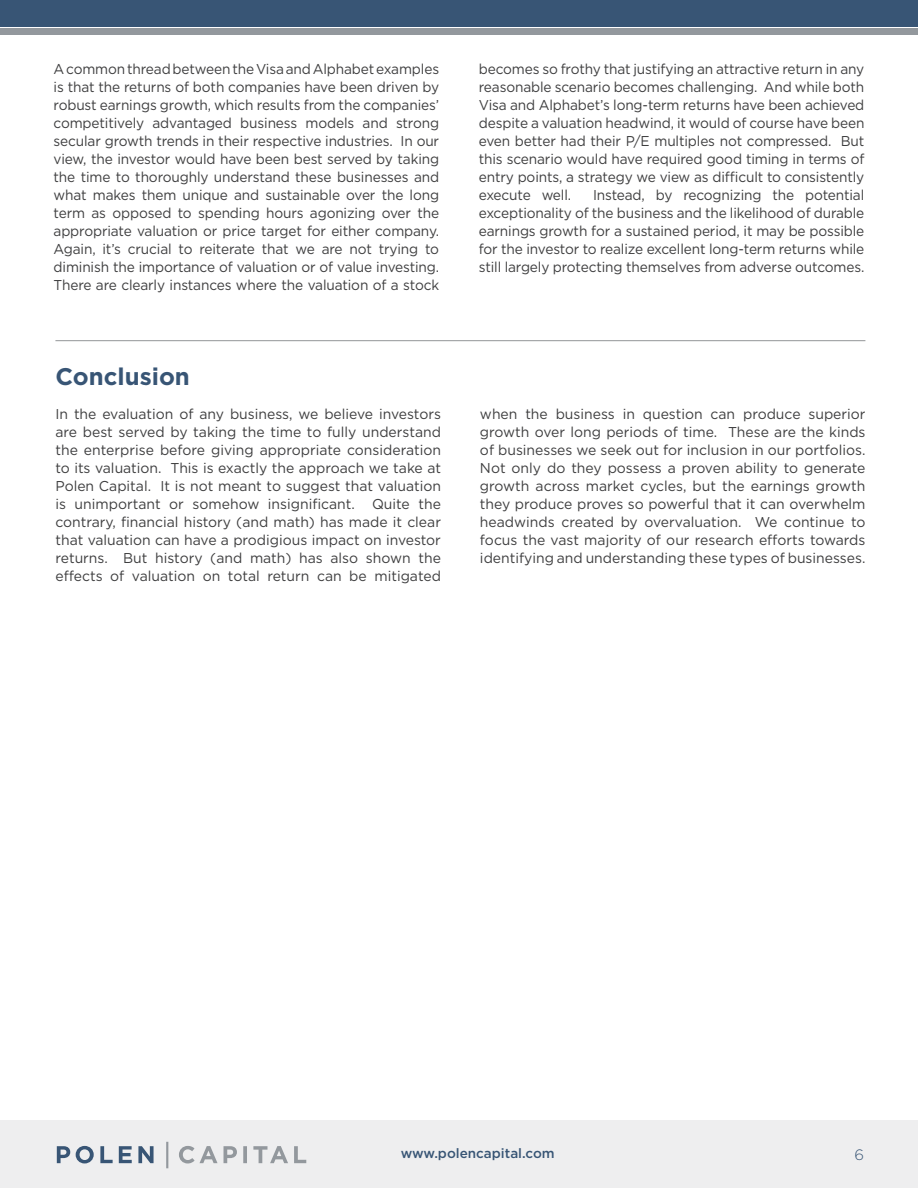
<style>
.page{position:relative;width:918px;height:1188px;background:#fff}
.page>*{position:absolute;margin:0;border:0;box-sizing:border-box;transform-origin:0 0}
.t1{font:700 24px "Gotham";color:#385575}
.t2{font:300 15px "Gotham";color:#385575}
.t3{font:14.25px/18px "Gotham";letter-spacing:-.01em;color:#3e3e3f;text-align:justify;scale:.96 1}
.t4{font:14.25px/18px "Gotham";letter-spacing:-.01em;color:#3e3e3f;text-align:justify}
.t5{font:500 13.5px "Gotham";color:#385575}
</style>
<div class="page">
<div style="left:0;top:1120px;width:918px;height:68px;background:#eeeeef"></div>
<svg style="left:57px;top:1146px;width:13px;height:17px"></svg>
<svg style="left:76px;top:1146px;width:18px;height:17px"></svg>
<svg style="left:100px;top:1146px;width:13px;height:17px"></svg>
<svg style="left:119px;top:1146px;width:13px;height:17px"></svg>
<svg style="left:138px;top:1146px;width:16px;height:17px"></svg>
<svg style="left:166px;top:1142px;width:2px;height:26px"></svg>
<svg style="left:179px;top:1146px;width:39px;height:17px"></svg>
<svg style="left:224px;top:1146px;width:13px;height:17px"></svg>
<svg style="left:243px;top:1146px;width:4px;height:17px"></svg>
<svg style="left:253px;top:1146px;width:35px;height:17px"></svg>
<svg style="left:294px;top:1146px;width:12px;height:17px"></svg>
<div style="left:0;top:0;width:918px;height:27px;background:#385575"></div>
<div style="left:0;top:28px;width:918px;height:7px;background:#93989d"></div>
<hr style="left:55px;top:340px;width:810px;height:1px;background:#939598">
<p class="t3" style="left:54px;top:60px;width:403px">A common thread between the Visa and Alphabet examples is that the returns of both companies have been driven by robust earnings growth, which results from the companies’ competitively advantaged business models and strong secular growth trends in their respective industries. In our view, the investor would have been best served by taking the time to thoroughly understand these businesses and what makes them unique and sustainable over the long term as opposed to spending hours agonizing over the appropriate valuation or price target for either company.<br>Again, it’s crucial to reiterate that we are not trying to diminish the importance of valuation or of value investing.<br>There are clearly instances where the valuation of a stock</p>
<p class="t3" style="left:479px;top:60px;width:403px">becomes so frothy that justifying an attractive return in any reasonable scenario becomes challenging. And while both Visa and Alphabet’s long-term returns have been achieved despite a valuation headwind, it would of course have been even better had their P/E multiples not compressed. But this scenario would have required good timing in terms of entry points, a strategy we view as difficult to consistently execute well.</p>
<p class="t3" style="left:479px;top:186px;width:403px;text-indent:114px">Instead, by recognizing the potential exceptionality of the business and the likelihood of durable earnings growth for a sustained period, it may be possible for the investor to realize excellent long-term returns while still largely protecting themselves from adverse outcomes.</p>
<p class="t1" style="left:55px;top:360px;width:136px">Conclusion</p>
<p class="t4" style="left:55px;top:405px;width:387px">In the evaluation of any business, we believe investors are best served by taking the time to fully understand the enterprise before giving appropriate consideration to its valuation. This is exactly the approach we take at Polen Capital. It is not meant to suggest that valuation is unimportant or somehow insignificant. Quite the contrary, financial history (and math) has made it clear that valuation can have a prodigious impact on investor returns. But history (and math) has also shown the effects of valuation on total return can be mitigated</p>
<p class="t4" style="left:480px;top:405px;width:387px">when the business in question can produce superior growth over long periods of time. These are the kinds of businesses we seek out for inclusion in our portfolios.<br>Not only do they possess a proven ability to generate growth across market cycles, but the earnings growth they produce proves so powerful that it can overwhelm headwinds created by overvaluation. We continue to focus the vast majority of our research efforts towards identifying and understanding these types of businesses.</p>
<p class="t5" style="left:401px;top:1145px;width:156px">www.polencapital.com</p>
<p class="t2" style="left:854px;top:1145px;width:11px">6</p>
</div>
